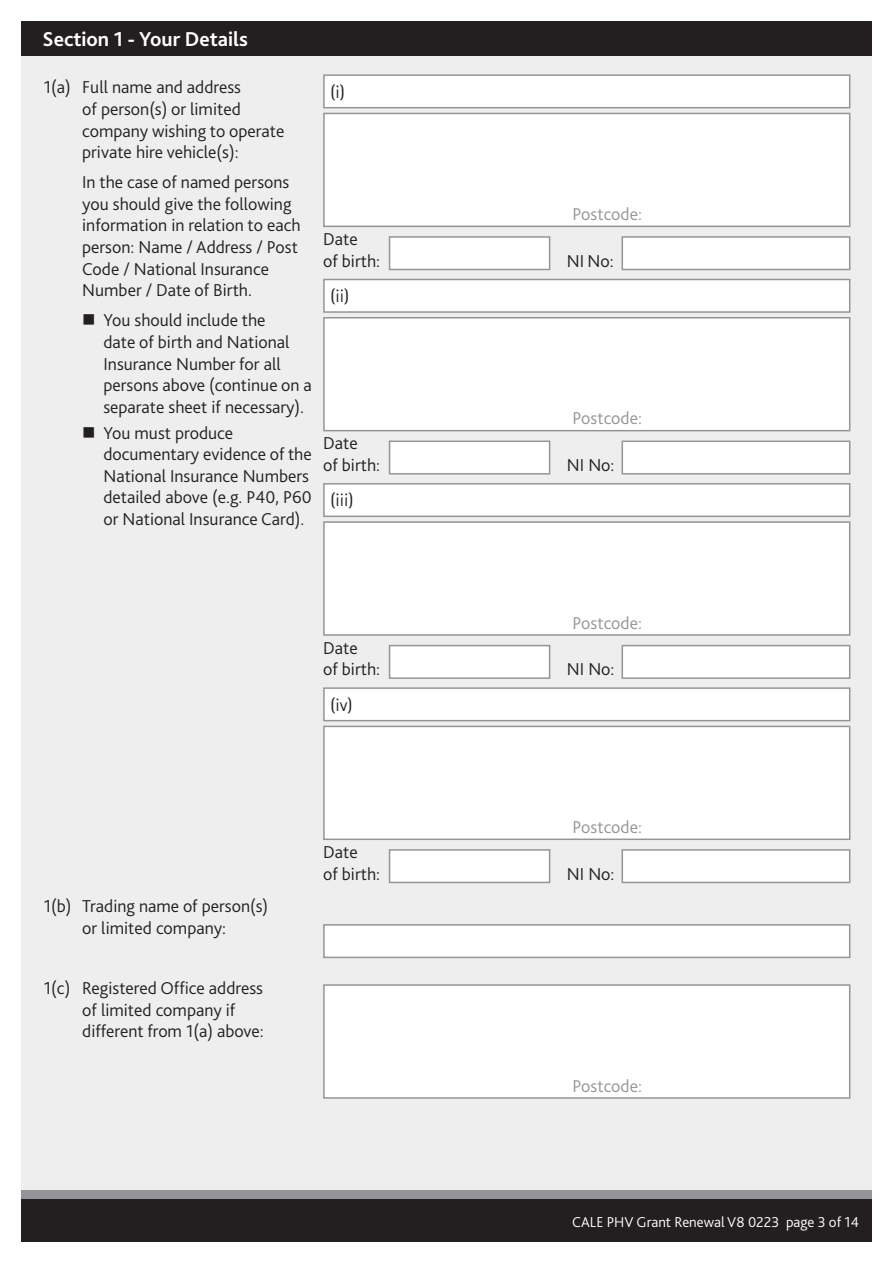
<style>
.page{position:relative;width:893px;height:1263px;background:#fff}
.page>*{position:absolute;margin:0;border:0;box-sizing:border-box;transform-origin:0 0}
.Sub_Heading{font:700 21px "Bliss";color:#fff}
.INDENT{font:300 18px/21.6px "Bliss";color:#231f20}
.Body_Text{font:300 18px "Bliss";color:#939598}
.Body_Text-2{font:300 18px/21.6px "Bliss";color:#231f20}
.INDENT-2{font:18px "Rotis Sans Serif Pro";color:#231f20}
.Page_code_and_number{font:300 15px "Bliss";color:#fff}
</style>
<div class="page">
<div style="left:21px;top:21px;width:851px;height:1215px;background:#eeeeef"></div>
<div style="left:21px;top:1191px;width:851px;height:51px;background:#939598"></div>
<div style="left:21px;top:1199px;width:851px;height:43px;background:#231f20"></div>
<div style="left:21px;top:21px;width:851px;height:34px;background:#231f20"></div>
<div style="left:323px;top:924px;width:527px;height:34px;background:#fff;border:2px solid #939598"></div>
<div style="left:323px;top:74px;width:527px;height:34px;background:#fff;border:2px solid #939598"></div>
<div style="left:323px;top:113px;width:527px;height:114px;background:#fff;border:2px solid #939598"></div>
<div style="left:389px;top:236px;width:161px;height:34px;background:#fff;border:2px solid #939598"></div>
<div style="left:621px;top:236px;width:229px;height:34px;background:#fff;border:2px solid #939598"></div>
<div style="left:323px;top:279px;width:527px;height:34px;background:#fff;border:2px solid #939598"></div>
<div style="left:323px;top:317px;width:527px;height:114px;background:#fff;border:2px solid #939598"></div>
<div style="left:389px;top:440px;width:161px;height:34px;background:#fff;border:2px solid #939598"></div>
<div style="left:621px;top:440px;width:229px;height:34px;background:#fff;border:2px solid #939598"></div>
<div style="left:323px;top:483px;width:527px;height:34px;background:#fff;border:2px solid #939598"></div>
<div style="left:323px;top:521px;width:527px;height:115px;background:#fff;border:2px solid #939598"></div>
<div style="left:389px;top:645px;width:161px;height:34px;background:#fff;border:2px solid #939598"></div>
<div style="left:621px;top:645px;width:229px;height:34px;background:#fff;border:2px solid #939598"></div>
<div style="left:323px;top:687px;width:527px;height:34px;background:#fff;border:2px solid #939598"></div>
<div style="left:323px;top:726px;width:527px;height:114px;background:#fff;border:2px solid #939598"></div>
<div style="left:389px;top:849px;width:161px;height:34px;background:#fff;border:2px solid #939598"></div>
<div style="left:621px;top:849px;width:229px;height:34px;background:#fff;border:2px solid #939598"></div>
<div style="left:323px;top:984px;width:527px;height:115px;background:#fff;border:2px solid #939598"></div>
<p class="Sub_Heading" style="left:43px;top:26px;width:207px">Section 1 - Your Details</p>
<p class="INDENT" style="left:82px;top:76px;width:204px;text-indent:-38px">1(a) Full name and address<br>of person(s) or limited company wishing to operate private hire vehicle(s):</p>
<p class="INDENT" style="left:82px;top:171px;width:220px">In the case of named persons you should give the following information in relation to each person: Name / Address / Post<br>Code / National Insurance<br>Number / Date of Birth.</p>
<p class="INDENT" style="left:103px;top:309px;width:210px">You should include the<br>date of birth and National<br>Insurance Number for all persons above (continue on a separate sheet if necessary).</p>
<p class="INDENT" style="left:103px;top:422px;width:210px">You must produce documentary evidence of the<br>National Insurance Numbers detailed above (e.g. P40, P60 or National Insurance Card).</p>
<p class="INDENT-2" style="left:330px;top:81px;width:16px">(i)</p>
<p class="INDENT" style="left:323px;top:228px;width:58px">Date<br>of birth:</p>
<p class="INDENT-2" style="left:330px;top:285px;width:20px">(ii)</p>
<p class="Body_Text-2" style="left:323px;top:433px;width:58px">Date<br>of birth:</p>
<p class="INDENT-2" style="left:330px;top:490px;width:25px">(iii)</p>
<p class="INDENT" style="left:323px;top:637px;width:58px">Date<br>of birth:</p>
<p class="INDENT-2" style="left:330px;top:694px;width:24px">(iv)</p>
<p class="INDENT" style="left:44px;top:895px;width:226px;text-align:center">1(b) Trading name of person(s) or limited company:</p>
<p class="INDENT" style="left:82px;top:977px;width:183px;text-indent:-38px">1(c) Registered Office address of limited company if different from 1(a) above:</p>
<p class="Body_Text-2" style="left:323px;top:841px;width:58px">Date<br>of birth:</p>
<p class="Body_Text" style="left:573px;top:203px;width:71px">Postcode:</p>
<p class="INDENT" style="left:567px;top:250px;width:48px">NI No:</p>
<p class="Body_Text" style="left:573px;top:407px;width:71px">Postcode:</p>
<p class="INDENT" style="left:567px;top:454px;width:49px">NI No:</p>
<p class="Body_Text" style="left:573px;top:611px;width:71px">Postcode:</p>
<p class="INDENT" style="left:567px;top:658px;width:49px">NI No:</p>
<p class="Body_Text" style="left:573px;top:816px;width:71px">Postcode:</p>
<p class="INDENT" style="left:567px;top:863px;width:49px">NI No:</p>
<p class="Body_Text" style="left:573px;top:1074px;width:71px">Postcode:</p>
<p class="Page_code_and_number" style="left:572px;top:1212px;width:288px">CALE PHV Grant Renewal V8 0223 page 3 of 14</p>
</div>
